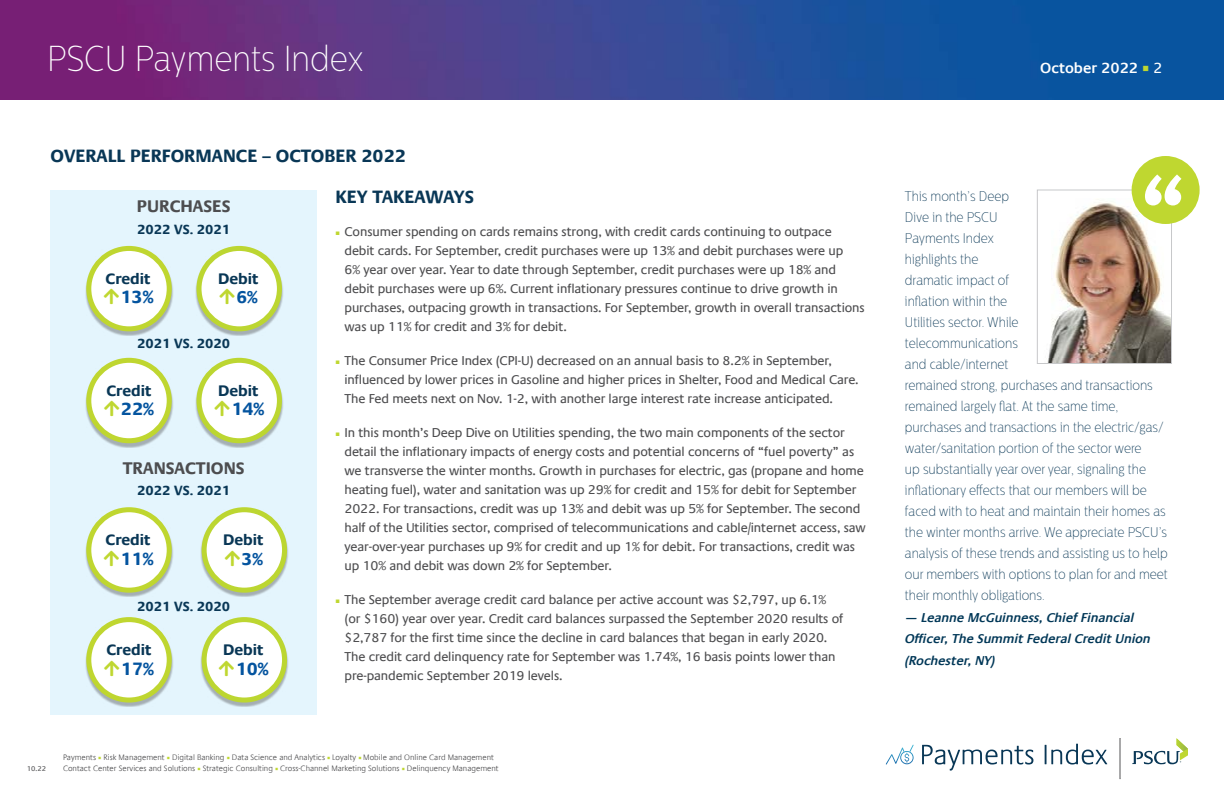
<style>
.page{position:relative;width:1224px;height:792px;background:#fff}
.page>*{position:absolute;margin:0;border:0;box-sizing:border-box;transform-origin:0 0}
.t1{font:100 36px "Centrale Sans Cnd";color:#fff}
.t2{font:700 18px "Praxis Com";color:#093756}
.t3{font:700 18px "Praxis Com";color:#04549f}
.t4{font:700 17.6px "Praxis Com";color:#04549f}
.t5{font:700 17px "Praxis Com";color:#4d4d4f}
.t6{font:700 15.4px "Praxis Com";color:#093756}
.t7{font:600 15px "Praxis Com";color:#fff}
.t8{font:100 14px/21px "Centrale Sans Cnd";color:#093756}
.t9{font:700 13.5px "Praxis Com";color:#093756}
.t10{font:13px/19px "Praxis Com";letter-spacing:-.01em;color:#4d4d4f}
.t11{font:italic 600 13px/22px "Praxis Com";color:#013757}
.t12{font:300 8px "Praxis Com";color:#4d4d4f}
.t13{font:7px "Praxis Com";color:#4d4d4f}
.s1{font-family:"Arial";font-style:italic;font-size:7.5px;color:#bfd730}
.s2{color:#bfd730}
.s3{font-family:"Minion Pro";font-weight:400;color:#bfd730}
.s4{font-family:"Minion Pro";font-weight:400;font-size:18px;color:#bfd730}
.s5{font-weight:400}
</style>
<div class="page">
<img style="left:0;top:0;width:1224px;height:100px">
<svg style="left:922px;top:745px;width:111px;height:26px"></svg>
<svg style="left:1045px;top:744px;width:62px;height:21px"></svg>
<svg style="left:1120px;top:738px;width:1px;height:41px"></svg>
<svg style="left:1132px;top:738px;width:56px;height:26px"></svg>
<svg style="left:886px;top:745px;width:28px;height:20px"></svg>
<div style="left:51px;top:190px;width:266px;height:525px;background:#e4f5fd"></div>
<div style="left:200px;top:619px;width:88px;height:88px;background:#4d4d4f;opacity:.42"></div>
<div style="left:204px;top:620px;width:81px;height:80px;background:#fff;border-radius:50%"></div>
<div style="left:202px;top:617px;width:85px;height:86px;border:5px solid #fff;border-radius:50%"></div>
<div style="left:85px;top:619px;width:88px;height:88px;background:#4d4d4f;opacity:.42"></div>
<div style="left:89px;top:620px;width:80px;height:80px;background:#fff;border-radius:50%"></div>
<div style="left:86px;top:617px;width:86px;height:86px;border:5px solid #bfd630;border-radius:50%"></div>
<div style="left:200px;top:509px;width:88px;height:88px;background:#4d4d4f;opacity:.42"></div>
<div style="left:204px;top:510px;width:81px;height:80px;background:#fff;border-radius:50%"></div>
<div style="left:202px;top:507px;width:85px;height:86px;border:5px solid #fff;border-radius:50%"></div>
<div style="left:85px;top:509px;width:88px;height:88px;background:#4d4d4f;opacity:.42"></div>
<div style="left:89px;top:510px;width:80px;height:80px;background:#fff;border-radius:50%"></div>
<div style="left:86px;top:507px;width:86px;height:86px;border:5px solid #bfd630;border-radius:50%"></div>
<div style="left:195px;top:248px;width:88px;height:88px;background:#4d4d4f;opacity:.42"></div>
<div style="left:199px;top:248px;width:80px;height:81px;background:#fff;border-radius:50%"></div>
<div style="left:196px;top:246px;width:86px;height:85px;border:5px solid #fff;border-radius:50%"></div>
<div style="left:85px;top:248px;width:88px;height:88px;background:#4d4d4f;opacity:.42"></div>
<div style="left:89px;top:248px;width:80px;height:81px;background:#fff;border-radius:50%"></div>
<div style="left:86px;top:246px;width:86px;height:85px;border:5px solid #bfd630;border-radius:50%"></div>
<div style="left:195px;top:360px;width:88px;height:88px;background:#4d4d4f;opacity:.42"></div>
<div style="left:199px;top:360px;width:80px;height:81px;background:#fff;border-radius:50%"></div>
<div style="left:196px;top:358px;width:86px;height:85px;border:5px solid #fff;border-radius:50%"></div>
<div style="left:85px;top:360px;width:88px;height:88px;background:#4d4d4f;opacity:.42"></div>
<div style="left:89px;top:360px;width:80px;height:81px;background:#fff;border-radius:50%"></div>
<div style="left:86px;top:358px;width:86px;height:85px;border:5px solid #bfd630;border-radius:50%"></div>
<img style="left:1047px;top:198px;width:123px;height:164px">
<div style="left:1037px;top:190px;width:135px;height:174px;border:1px solid #c7c8ca"></div>
<div style="left:1132px;top:156px;width:68px;height:68px;background:#bfd730;border-radius:50%"></div>
<svg style="left:1145px;top:174px;width:36px;height:31px"></svg>
<h1 class="t1" style="left:47px;top:38px;width:318px">PSCU Payments Index</h1>
<h2 class="t2" style="left:51px;top:145px;width:357px">OVERALL PERFORMANCE – OCTOBER 2022</h2>
<h2 class="t2" style="left:336px;top:186px;width:140px">KEY TAKEAWAYS</h2>
<p class="t10" style="left:345px;top:222px;width:522px;text-indent:-9px"><span class="s1">■</span> Consumer spending on cards remains strong, with credit cards continuing to outpace debit cards. For September, credit purchases were up 13% and debit purchases were up<br>6% year over year. Year to date through September, credit purchases were up 18% and debit purchases were up 6%. Current inflationary pressures continue to drive growth in purchases, outpacing growth in transactions. For September, growth in overall transactions was up 11% for credit and 3% for debit.</p>
<p class="t10" style="left:345px;top:351px;width:516px;text-indent:-9px"><span class="s1">■</span> The Consumer Price Index (CPI-U) decreased on an annual basis to 8.2% in September, influenced by lower prices in Gasoline and higher prices in Shelter, Food and Medical Care.<br>The Fed meets next on Nov. 1-2, with another large interest rate increase anticipated.</p>
<p class="t10" style="left:345px;top:423px;width:523px;text-indent:-9px"><span class="s1">■</span> In this month’s Deep Dive on Utilities spending, the two main components of the sector detail the inflationary impacts of energy costs and potential concerns of “fuel poverty” as we transverse the winter months. Growth in purchases for electric, gas (propane and home heating fuel), water and sanitation was up 29% for credit and 15% for debit for September 2022. For transactions, credit was up 13% and debit was up 5% for September. The second half of the Utilities sector, comprised of telecommunications and cable/internet access, saw year-over-year purchases up 9% for credit and up 1% for debit. For transactions, credit was up 10% and debit was down 2% for September.</p>
<p class="t10" style="left:345px;top:590px;width:500px;text-indent:-9px"><span class="s1">■</span> The September average credit card balance per active account was $2,797, up 6.1% (or $160) year over year. Credit card balances surpassed the September 2020 results of $2,787 for the first time since the decline in card balances that began in early 2020.<br>The credit card delinquency rate for September was 1.74%, 16 basis points lower than pre-pandemic September 2019 levels.</p>
<h3 class="t5" style="left:137px;top:196px;width:95px">PURCHASES</h3>
<p class="t9" style="left:137px;top:221px;width:94px">2022 VS. 2021</p>
<p class="t6" style="left:106px;top:270px;width:47px">Credit</p>
<h2 class="t3" style="left:104px;top:286px;width:51px"><span class="s2">□◆</span>13%</h2>
<p class="t6" style="left:218px;top:270px;width:42px">Debit</p>
<h3 class="t4" style="left:220px;top:287px;width:40px"><span class="s2">□◆</span>6%</h3>
<p class="t9" style="left:137px;top:336px;width:94px">2021 VS. 2020</p>
<p class="t6" style="left:106px;top:382px;width:47px">Credit</p>
<h2 class="t3" style="left:104px;top:398px;width:51px"><span class="s2">□◆</span>22%</h2>
<p class="t6" style="left:218px;top:382px;width:42px">Debit</p>
<h2 class="t3" style="left:215px;top:398px;width:51px"><span class="s2">□◆</span>14%</h2>
<h3 class="t5" style="left:123px;top:458px;width:124px">TRANSACTIONS</h3>
<p class="t9" style="left:137px;top:483px;width:94px">2022 VS. 2021</p>
<p class="t6" style="left:106px;top:531px;width:47px">Credit</p>
<h2 class="t3" style="left:104px;top:548px;width:51px"><span class="s2">□◆</span>11%</h2>
<p class="t6" style="left:223px;top:531px;width:42px">Debit</p>
<h3 class="t4" style="left:225px;top:548px;width:40px"><span class="s2">□◆</span>3%</h3>
<p class="t9" style="left:137px;top:598px;width:94px">2021 VS. 2020</p>
<p class="t6" style="left:106px;top:641px;width:47px">Credit</p>
<h2 class="t3" style="left:104px;top:658px;width:51px"><span class="s2">□◆</span>17%</h2>
<p class="t6" style="left:223px;top:641px;width:42px">Debit</p>
<h2 class="t3" style="left:219px;top:658px;width:51px"><span class="s2">□◆</span>10%</h2>
<p class="t12" style="left:63px;top:753px;width:433px">Payments <span class="s3">■</span> Risk Management <span class="s3">■</span> Digital Banking <span class="s3">■</span> Data Science and Analytics <span class="s3">■</span> Loyalty <span class="s3">■</span> Mobile and Online Card Management</p>
<p class="t13" style="left:27px;top:765px;width:21px">10.22</p>
<p class="t12" style="left:63px;top:764px;width:437px">Contact Center Services and Solutions <span class="s3">■</span> Strategic Consulting <span class="s3">■</span> Cross-Channel Marketing Solutions <span class="s3">■</span> Delinquency Management</p>
<p class="t7" style="left:1040px;top:59px;width:124px">October 2022 <span class="s4">■</span> <span class="s5">2</span></p>
<p class="t8" style="left:905px;top:185px;width:264px">This month’s Deep<br>Dive in the PSCU<br>Payments Index<br>highlights the<br>dramatic impact of<br>inflation within the<br>Utilities sector. While<br>telecommunications<br>and cable/internet<br>remained strong, purchases and transactions remained largely flat. At the same time, purchases and transactions in the electric/gas/ water/sanitation portion of the sector were<br>up substantially year over year, signaling the inflationary effects that our members will be faced with to heat and maintain their homes as the winter months arrive. We appreciate PSCU’s analysis of these trends and assisting us to help our members with options to plan for and meet their monthly obligations.</p>
<p class="t11" style="left:905px;top:606px;width:247px">— Leanne McGuinness, Chief Financial<br>Officer, The Summit Federal Credit Union (Rochester, NY)</p>
</div>
